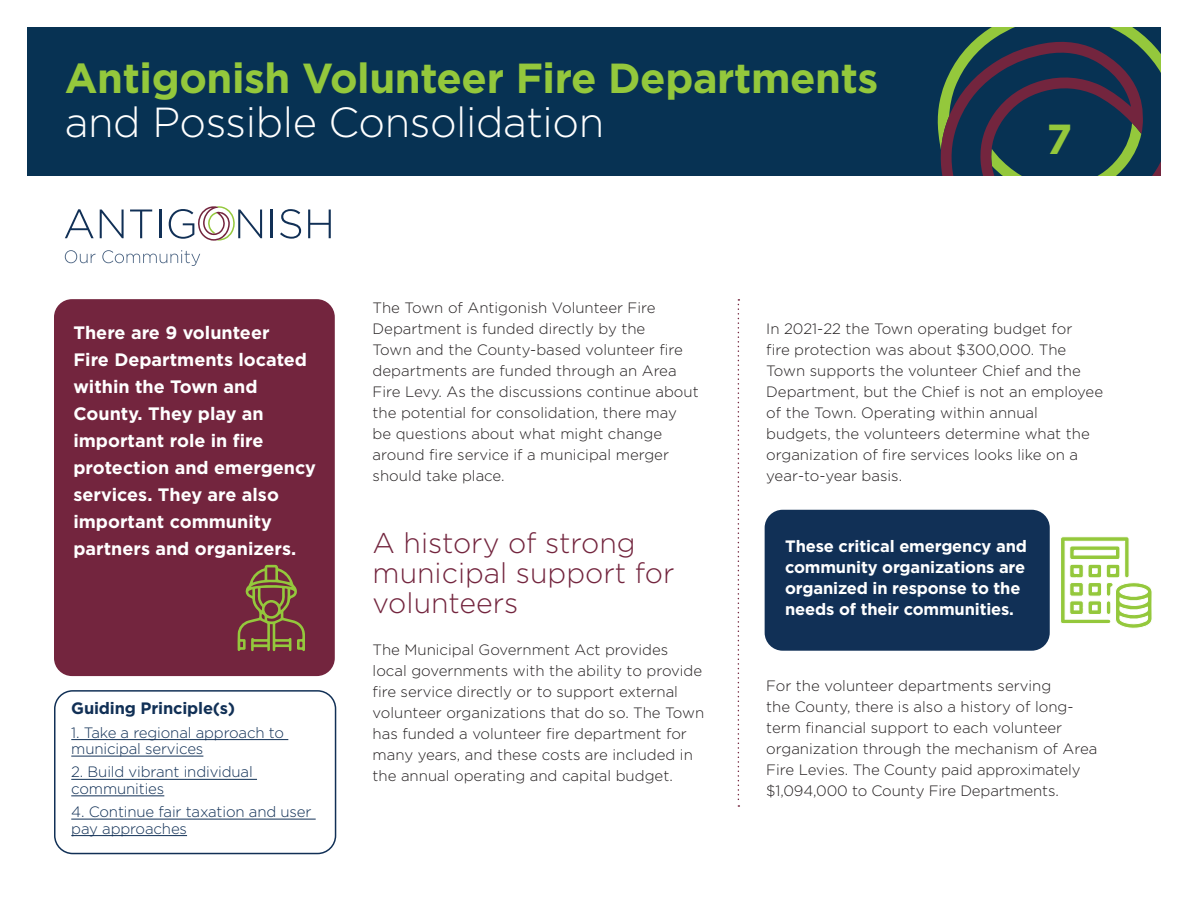
<style>
.page{position:relative;width:1188px;height:918px;background:#fff}
.page>*{position:absolute;margin:0;border:0;box-sizing:border-box;transform-origin:0 0}
.t1{font:700 42px/43.5px "Gotham";letter-spacing:-.01em;color:#94c83c}
.t2{font:300 28.5px/30px "Gotham";color:#73253e}
.t3{font:700 18px/27px "Gotham";color:#fff}
.t4{font:700 16.5px/21px "Gotham";letter-spacing:-.01em;color:#fff}
.t5{font:700 16.5px "Gotham";letter-spacing:-.01em;color:#113056}
.t6{font:300 15px/21px "Gotham";color:#231f20}
.t7{font:300 15px/16.5px "Gotham";letter-spacing:-.01em;color:#113056}
.s1{font-weight:300;color:#fff}
</style>
<div class="page">
<div style="left:27px;top:27px;width:1134px;height:149px;background:#073253"></div>
<svg style="left:937px;top:27px;width:224px;height:149px"></svg>
<div style="left:54px;top:690px;width:282px;height:164px;border:2px solid #113056;border-radius:18px"></div>
<div style="left:765px;top:510px;width:285px;height:141px;background:#113056;border-radius:18px"></div>
<div style="left:54px;top:299px;width:281px;height:377px;background:#73253e;border-radius:18px"></div>
<svg style="left:65px;top:250px;width:135px;height:16px"></svg>
<svg style="left:65px;top:209px;width:29px;height:29px"></svg>
<svg style="left:100px;top:210px;width:24px;height:28px"></svg>
<svg style="left:130px;top:210px;width:22px;height:28px"></svg>
<hr style="left:159px;top:210px;width:2px;height:28px;background:#113056">
<hr style="left:271px;top:210px;width:2px;height:28px;background:#113056">
<svg style="left:280px;top:209px;width:21px;height:30px"></svg>
<svg style="left:308px;top:210px;width:23px;height:28px"></svg>
<svg style="left:169px;top:206px;width:93px;height:35px"></svg>
<svg style="left:738px;top:299px;width:1px;height:508px"></svg>
<svg style="left:237px;top:565px;width:68px;height:86px"></svg>
<svg style="left:1060px;top:536px;width:92px;height:93px"></svg>
<hr style="left:71px;top:739px;width:217px;height:1px;background:#113056">
<hr style="left:71px;top:756px;width:132px;height:1px;background:#113056">
<hr style="left:71px;top:779px;width:186px;height:1px;background:#113056">
<hr style="left:71px;top:796px;width:93px;height:1px;background:#113056">
<hr style="left:71px;top:819px;width:245px;height:1px;background:#113056">
<hr style="left:71px;top:835px;width:116px;height:1px;background:#113056">
<p class="t1" style="left:65px;top:55px;width:815px">Antigonish Volunteer Fire Departments <span class="s1">and Possible Consolidation</span></p>
<p class="t1" style="left:1046px;top:116px;width:27px">7</p>
<p class="t3" style="left:73px;top:318px;width:244px">There are 9 volunteer<br>Fire Departments located within the Town and<br>County. They play an important role in fire protection and emergency services. They are also important community partners and organizers.</p>
<p class="t5" style="left:71px;top:699px;width:165px">Guiding Principle(s)</p>
<p class="t7" style="left:71px;top:724px;width:214px">1. Take a regional approach to municipal services</p>
<p class="t7" style="left:71px;top:764px;width:183px">2. Build vibrant individual communities</p>
<p class="t7" style="left:71px;top:803px;width:242px">4. Continue fair taxation and user pay approaches</p>
<p class="t6" style="left:373px;top:297px;width:328px">The Town of Antigonish Volunteer Fire Department is funded directly by the<br>Town and the County-based volunteer fire departments are funded through an Area Fire Levy. As the discussions continue about the potential for consolidation, there may be questions about what might change around fire service if a municipal merger should take place.</p>
<p class="t2" style="left:373px;top:527px;width:303px">A history of strong municipal support for volunteers</p>
<p class="t6" style="left:373px;top:639px;width:333px">The Municipal Government Act provides local governments with the ability to provide fire service directly or to support external volunteer organizations that do so. The Town has funded a volunteer fire department for many years, and these costs are included in the annual operating and capital budget.</p>
<p class="t6" style="left:766px;top:318px;width:338px">In 2021-22 the Town operating budget for<br>fire protection was about $300,000. The Town supports the volunteer Chief and the Department, but the Chief is not an employee of the Town. Operating within annual budgets, the volunteers determine what the organization of fire services looks like on a year-to-year basis.</p>
<p class="t4" style="left:785px;top:535px;width:243px">These critical emergency and community organizations are</p>
<p class="t4" style="left:785px;top:577px;width:237px">organized in response to the</p>
<p class="t4" style="left:785px;top:598px;width:230px">needs of their communities.</p>
<p class="t6" style="left:766px;top:675px;width:333px">For the volunteer departments serving<br>the County, there is also a history of long&shy;term financial support to each volunteer organization through the mechanism of Area Fire Levies. The County paid approximately $1,094,000 to County Fire Departments.</p>
</div>
